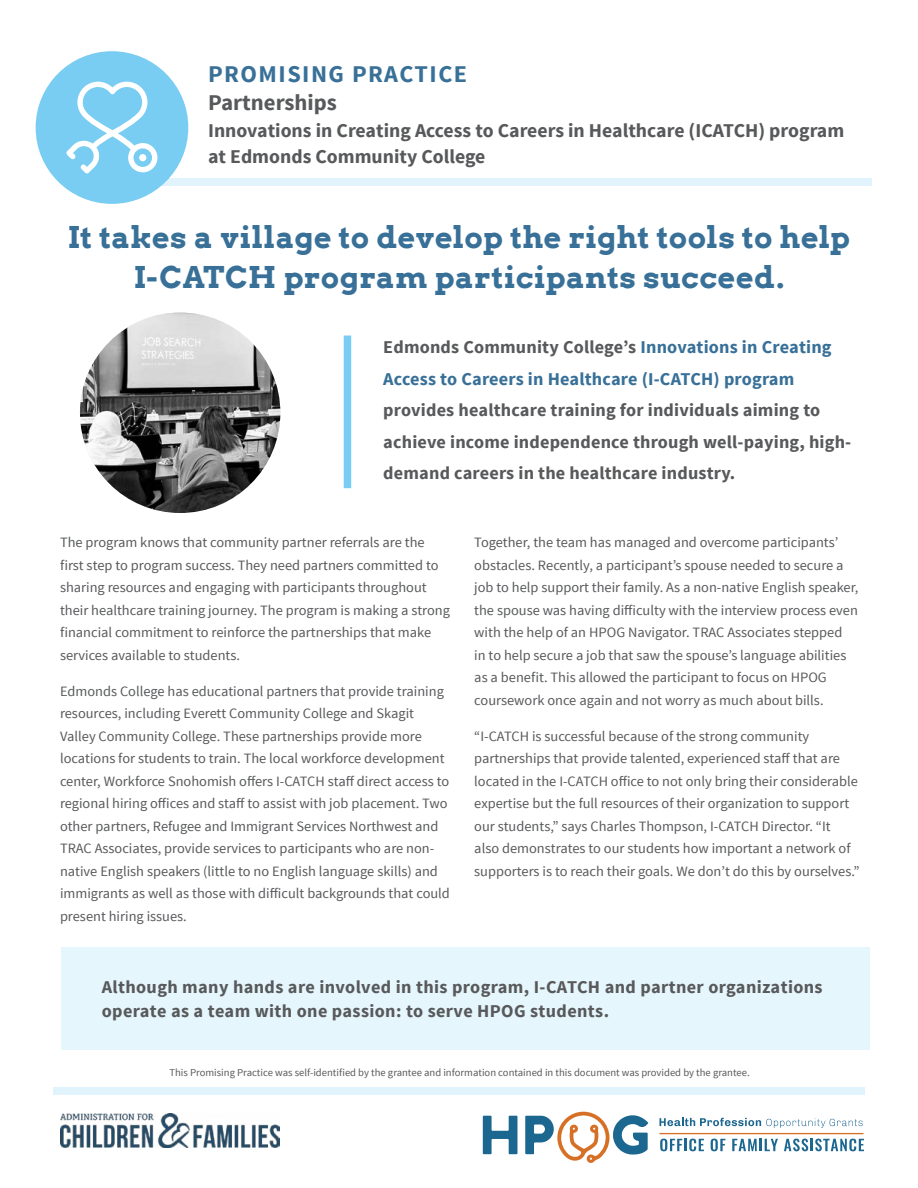
<style>
.page{position:relative;width:918px;height:1188px;background:#fff}
.page>*{position:absolute;margin:0;border:0;box-sizing:border-box;transform-origin:0 0}
.t1{font:700 30px/40.3px "Arvo";letter-spacing:.015em;color:#387098;text-align:center}
.t2{font:700 24px "Source Sans Pro";letter-spacing:.06em;color:#387098}
.t3{font:700 22.5px "Source Sans Pro";color:#58595b}
.t4{font:700 19.5px/25.5px "Source Sans Pro";color:#58595b}
.t5{font:700 18px/31.5px "Source Sans Pro";letter-spacing:.01em;color:#58595b}
.t6{font:14.25px/22.5px "Source Sans Pro";color:#58595b}
.t7{font:10.5px "Source Sans Pro";color:#58595b}
.s1{color:#387098}
</style>
<div class="page">
<div style="left:61px;top:947px;width:808px;height:103px;background:#e6f6fd"></div>
<div style="left:53px;top:1088px;width:812px;height:7px;background:#e1f4fd"></div>
<div style="left:344px;top:336px;width:7px;height:152px;background:#79cdf2"></div>
<div style="left:137px;top:178px;width:735px;height:8px;background:#e1f4fd"></div>
<div style="left:36px;top:51px;width:152px;height:153px;background:#79cdf2;border-radius:50%"></div>
<svg style="left:66px;top:82px;width:91px;height:91px"></svg>
<img style="left:80px;top:313px;width:200px;height:200px;border-radius:100px">
<img style="left:61px;top:1113px;width:219px;height:34px">
<svg style="left:483px;top:1116px;width:34px;height:38px"></svg>
<svg style="left:525px;top:1112px;width:123px;height:51px"></svg>
<svg style="left:659px;top:1118px;width:204px;height:10px"></svg>
<svg style="left:660px;top:1139px;width:44px;height:12px"></svg>
<svg style="left:711px;top:1139px;width:14px;height:12px"></svg>
<svg style="left:732px;top:1139px;width:46px;height:12px"></svg>
<svg style="left:784px;top:1139px;width:80px;height:12px"></svg>
<hr style="left:659px;top:1133px;width:204px;height:1px;background:#d77027">
<p class="t2" style="left:208px;top:58px;width:261px">PROMISING PRACTICE</p>
<h1 class="t3" style="left:208px;top:88px;width:130px">Partnerships</h1>
<p class="t4" style="left:208px;top:119px;width:638px">Innovations in Creating Access to Careers in Healthcare (ICATCH) program at Edmonds Community College</p>
<p class="t1" style="left:68px;top:217px;width:784px">It takes a village to develop the right tools to help<br>I-CATCH program participants succeed.</p>
<p class="t5" style="left:383px;top:332px;width:470px">Edmonds Community College’s <span class="s1">Innovations in Creating Access to Careers in Healthcare (I-CATCH) program </span>provides healthcare training for individuals aiming to achieve income independence through well-paying, high&shy;demand careers in the healthcare industry.</p>
<p class="t6" style="left:60px;top:532px;width:392px">The program knows that community partner referrals are the first step to program success. They need partners committed to sharing resources and engaging with participants throughout their healthcare training journey. The program is making a strong financial commitment to reinforce the partnerships that make services available to students.</p>
<p class="t6" style="left:60px;top:680px;width:391px">Edmonds College has educational partners that provide training resources, including Everett Community College and Skagit Valley Community College. These partnerships provide more locations for students to train. The local workforce development center, Workforce Snohomish offers I-CATCH staff direct access to regional hiring offices and staff to assist with job placement. Two other partners, Refugee and Immigrant Services Northwest and TRAC Associates, provide services to participants who are non&shy;native English speakers (little to no English language skills) and immigrants as well as those with difficult backgrounds that could present hiring issues.</p>
<p class="t6" style="left:474px;top:532px;width:386px">Together, the team has managed and overcome participants’ obstacles. Recently, a participant’s spouse needed to secure a job to help support their family. As a non-native English speaker, the spouse was having difficulty with the interview process even with the help of an HPOG Navigator. TRAC Associates stepped<br>in to help secure a job that saw the spouse’s language abilities as a benefit. This allowed the participant to focus on HPOG coursework once again and not worry as much about bills.</p>
<p class="t6" style="left:474px;top:725px;width:387px">“I-CATCH is successful because of the strong community partnerships that provide talented, experienced staff that are located in the I-CATCH office to not only bring their considerable expertise but the full resources of their organization to support our students,” says Charles Thompson, I-CATCH Director. “It<br>also demonstrates to our students how important a network of supporters is to reach their goals. We don’t do this by ourselves.”</p>
<p class="t5" style="left:102px;top:976px;width:722px;line-height:24px">Although many hands are involved in this program, I-CATCH and partner organizations operate as a team with one passion: to serve HPOG students.</p>
<p class="t7" style="left:169px;top:1066px;width:582px">This Promising Practice was self-identified by the grantee and information contained in this document was provided by the grantee.</p>
</div>
